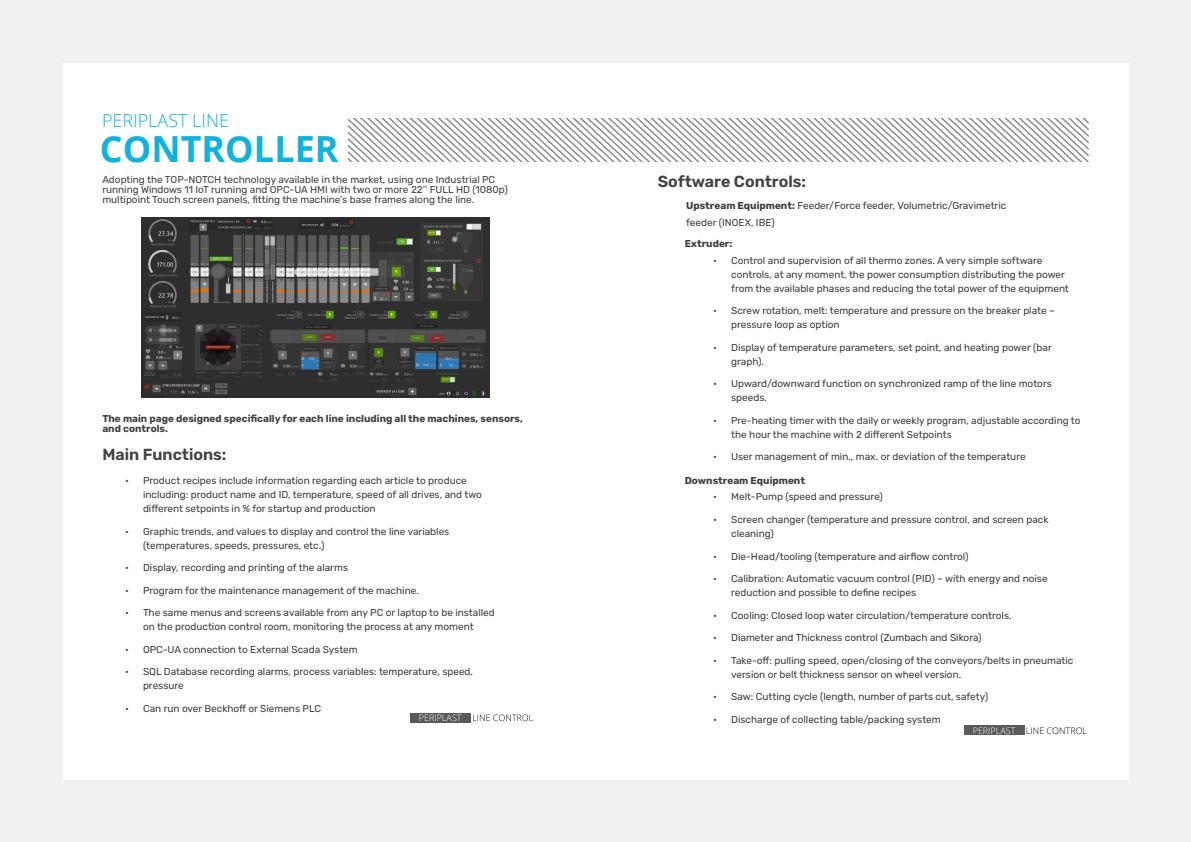
<style>
.page{position:relative;width:1191px;height:842px;background:#f1f1f2}
.page>*{position:absolute;margin:0;border:0;box-sizing:border-box;transform-origin:0 0}
.t1{font:700 36px "Open Sans";color:#12b2dd}
.t2{font:300 18px "Open Sans";color:#12b2dd}
.t3{font:600 16px "Rubik";color:#414042}
.t4{font:10px/14px "Rubik";color:#3d3d3c}
.t5{font:10px/10px "Rubik";color:#414042}
.t6{font:700 10px/10px "Rubik";color:#414042}
.t7{font:700 10px "Rubik";color:#3d3d3c}
.t8{font:300 9px "Open Sans";color:#000}
.t9{font:300 9px "Open Sans";color:#fff}
.s1{font-weight:700}
.s2{color:#fff}
</style>
<div class="page">
<div style="left:63px;top:63px;width:1065px;height:716px;background:#fff"></div>
<svg style="left:349px;top:118px;width:739px;height:44px"></svg>
<div style="left:963px;top:726px;width:61px;height:9px;background:#58595b"></div>
<img style="left:141px;top:217px;width:348px;height:181px">
<div style="left:410px;top:713px;width:60px;height:10px;background:#58595b"></div>
<svg style="left:473px;top:714px;width:60px;height:7px"></svg>
<h2 class="t2" style="left:102px;top:108px;width:128px">PERIPLAST LINE</h2>
<h1 class="t1" style="left:100px;top:123px;width:240px">CONTROLLER</h1>
<p class="t5" style="left:102px;top:175px;width:407px">Adopting the TOP-NOTCH technology available in the market, using one Industrial PC running Windows 11 IoT running and OPC-UA HMI with two or more 22’’ FULL HD (1080p) multipoint Touch screen panels, fitting the machine’s base frames along the line.</p>
<p class="t6" style="left:102px;top:413px;width:422px">The main page designed specifically for each line including all the machines, sensors, and controls.</p>
<h3 class="t3" style="left:102px;top:445px;width:126px">Main Functions:</h3>
<p class="t4" style="left:143px;top:474px;width:340px;text-indent:-18px">• Product recipes include information regarding each article to produce including: product name and ID, temperature, speed of all drives, and two different setpoints in % for startup and production</p>
<p class="t4" style="left:143px;top:524px;width:308px;text-indent:-18px">• Graphic trends, and values to display and control the line variables (temperatures, speeds, pressures, etc.)</p>
<p class="t4" style="left:125px;top:561px;width:225px">• Display, recording and printing of the alarms</p>
<p class="t4" style="left:125px;top:583px;width:295px">• Program for the maintenance management of the machine.</p>
<p class="t4" style="left:125px;top:606px;width:371px;text-align:center">• The same menus and screens available from any PC or laptop to be installed on the production control room, monitoring the process at any moment</p>
<p class="t4" style="left:125px;top:642px;width:234px">• OPC-UA connection to External Scada System</p>
<p class="t4" style="left:143px;top:665px;width:331px;text-indent:-18px">• SQL Database recording alarms, process variables: temperature, speed, pressure</p>
<p class="t4" style="left:125px;top:701px;width:198px">• Can run over Beckhoff or Siemens PLC</p>
<h3 class="t3" style="left:658px;top:172px;width:150px">Software Controls:</h3>
<p class="t4" style="left:686px;top:197px;width:322px;line-height:17px"><span class="s1">Upstream Equipment:</span> Feeder/Force feeder, Volumetric/Gravimetric feeder (INOEX, IBE)</p>
<p class="t7" style="left:685px;top:238px;width:49px">Extruder:</p>
<p class="t4" style="left:731px;top:253px;width:339px;text-indent:-18px">• Control and supervision of all thermo zones. A very simple software controls, at any moment, the power consumption distributing the power from the available phases and reducing the total power of the equipment</p>
<p class="t4" style="left:731px;top:304px;width:325px;text-indent:-18px">• Screw rotation, melt: temperature and pressure on the breaker plate – pressure loop as option</p>
<p class="t4" style="left:731px;top:340px;width:322px;text-indent:-18px">• Display of temperature parameters, set point, and heating power (bar graph).</p>
<p class="t4" style="left:731px;top:377px;width:322px;text-indent:-18px">• Upward/downward function on synchronized ramp of the line motors speeds.</p>
<p class="t4" style="left:731px;top:413px;width:351px;text-indent:-18px">• Pre-heating timer with the daily or weekly program, adjustable according to the hour the machine with 2 different Setpoints</p>
<p class="t4" style="left:713px;top:450px;width:314px">• User management of min., max. or deviation of the temperature</p>
<p class="t7" style="left:685px;top:475px;width:122px">Downstream Equipment</p>
<p class="t4" style="left:713px;top:490px;width:171px">• Melt-Pump (speed and pressure)</p>
<p class="t4" style="left:731px;top:513px;width:319px;text-indent:-18px">• Screen changer (temperature and pressure control, and screen pack cleaning)</p>
<p class="t4" style="left:713px;top:549px;width:257px">• Die-Head/tooling (temperature and airflow control)</p>
<p class="t4" style="left:731px;top:572px;width:318px;text-indent:-18px">• Calibration: Automatic vacuum control (PID) – with energy and noise reduction and possible to define recipes</p>
<p class="t4" style="left:713px;top:608px;width:300px">• Cooling: Closed loop water circulation/temperature controls.</p>
<p class="t4" style="left:713px;top:631px;width:270px">• Diameter and Thickness control (Zumbach and Sikora)</p>
<p class="t4" style="left:731px;top:653px;width:344px;text-indent:-18px">• Take-off: pulling speed, open/closing of the conveyors/belts in pneumatic version or belt thickness sensor on wheel version.</p>
<p class="t4" style="left:713px;top:690px;width:276px">• Saw: Cutting cycle (length, number of parts cut, safety)</p>
<p class="t9" style="left:419px;top:712px;width:44px">PERIPLAST</p>
<p class="t4" style="left:713px;top:712px;width:229px">• Discharge of collecting table/packing system</p>
<p class="t8" style="left:972px;top:724px;width:116px"><span class="s2">PERIPLAST</span> LINE CONTROL</p>
</div>
